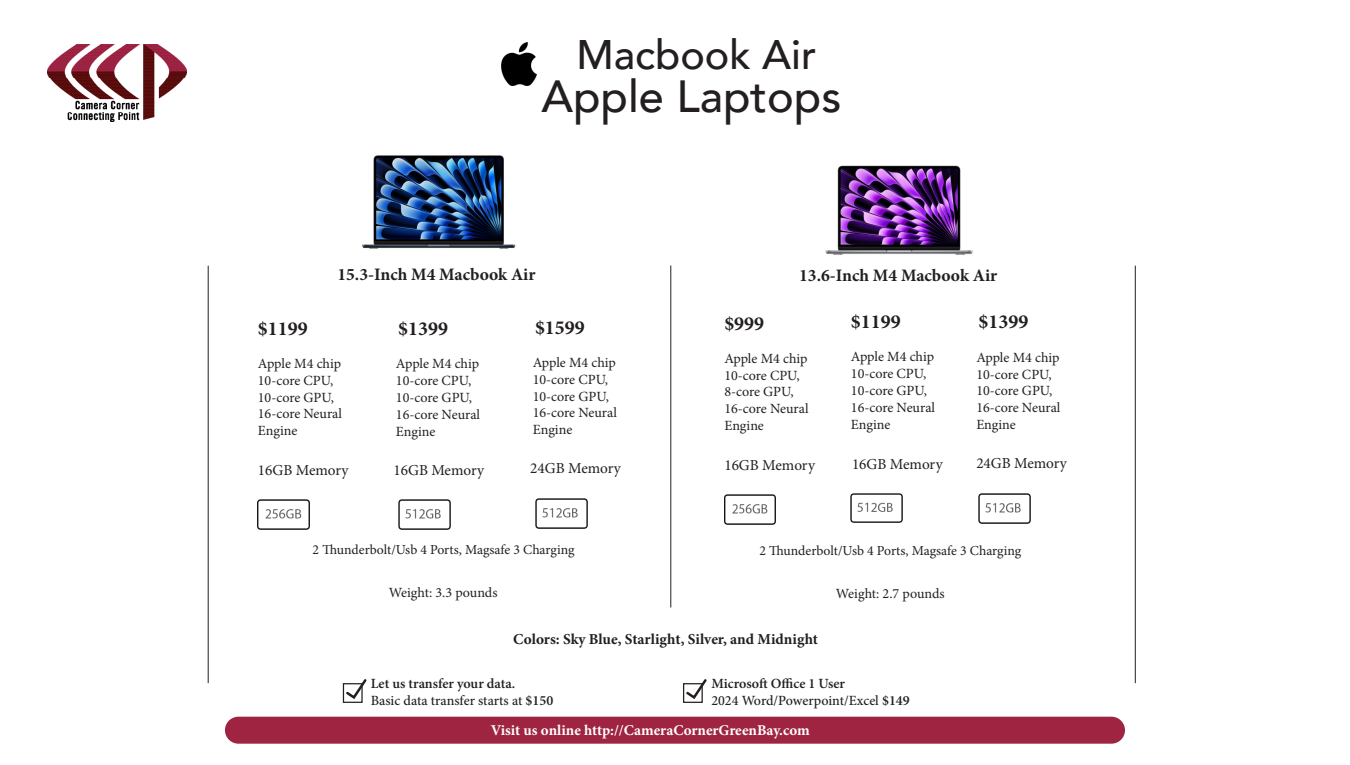
<style>
.page{position:relative;width:1350px;height:765px;background:#fff}
.page>*{position:absolute;margin:0;border:0;box-sizing:border-box;transform-origin:0 0}
.t1{font:500 45px "Avenir";color:#231f20}
.t2{font:500 41.25px "Avenir";color:#231f20}
.t3{font:700 19.88px "Minion Pro";color:#231f20}
.t4{font:700 17.5px "Minion Pro";color:#231f20}
.t5{font:15.25px "Minion Pro";color:#231f20}
.t6{font:700 15.25px "Minion Pro";color:#231f20}
.t7{font:700 15px "Minion Pro";color:#fff}
.t8{font:14px/16.9px "Minion Pro";color:#231f20}
.t9{font:500 14px "Minion Pro";color:#231f20}
.t10{font:600 14px "Minion Pro";color:#231f20}
.t11{font:13.75px "Minion Pro";letter-spacing:-.005em;color:#231f20}
.s1{font-weight:600}
</style>
<div class="page">
<img style="left:502px;top:43px;width:35px;height:43px">
<img style="left:47px;top:44px;width:140px;height:78px">
<img style="left:399px;top:500px;width:51px;height:29px">
<hr style="left:208px;top:266px;width:1px;height:417px;background:#231f20">
<img style="left:258px;top:500px;width:51px;height:29px">
<img style="left:362px;top:155px;width:154px;height:94px">
<hr style="left:671px;top:266px;width:1px;height:341px;background:#231f20">
<div style="left:225px;top:717px;width:900px;height:27px;background:#9e2442;border-radius:14px"></div>
<div style="left:343px;top:683px;width:20px;height:20px;border:1px solid #231f20"></div>
<div style="left:683px;top:683px;width:20px;height:20px;border:1px solid #231f20"></div>
<svg style="left:344px;top:679px;width:23px;height:22px"></svg>
<svg style="left:684px;top:679px;width:23px;height:22px"></svg>
<img style="left:535px;top:499px;width:52px;height:29px">
<img style="left:979px;top:494px;width:52px;height:29px">
<img style="left:851px;top:493px;width:52px;height:30px">
<img style="left:825px;top:165px;width:148px;height:90px">
<img style="left:724px;top:495px;width:52px;height:29px">
<hr style="left:1135px;top:266px;width:1px;height:417px;background:#231f20">
<p class="t2" style="left:577px;top:19px;width:241px">Macbook Air</p>
<p class="t1" style="left:541px;top:57px;width:302px">Apple Laptops</p>
<p class="t4" style="left:337px;top:262px;width:200px">15.3-Inch M4 Macbook Air</p>
<p class="t4" style="left:799px;top:263px;width:200px">13.6-Inch M4 Macbook Air</p>
<p class="t3" style="left:258px;top:314px;width:51px">$1199</p>
<p class="t3" style="left:398px;top:314px;width:51px">$1399</p>
<p class="t3" style="left:535px;top:313px;width:51px">$1599</p>
<p class="t3" style="left:724px;top:309px;width:41px">$999</p>
<p class="t3" style="left:851px;top:308px;width:51px">$1199</p>
<p class="t3" style="left:979px;top:308px;width:51px">$1399</p>
<p class="t8" style="left:258px;top:355px;width:85px">Apple M4 chip<br>10-core CPU,</p>
<p class="t8" style="left:258px;top:389px;width:78px">10-core GPU,</p>
<p class="t8" style="left:258px;top:406px;width:86px">16-core Neural<br>Engine</p>
<p class="t8" style="left:396px;top:355px;width:85px">Apple M4 chip</p>
<p class="t8" style="left:396px;top:372px;width:77px">10-core CPU,</p>
<p class="t8" style="left:396px;top:389px;width:78px">10-core GPU,</p>
<p class="t8" style="left:396px;top:406px;width:86px">16-core Neural<br>Engine</p>
<p class="t5" style="left:258px;top:460px;width:92px">16GB Memory</p>
<p class="t5" style="left:394px;top:459px;width:92px">16GB Memory</p>
<p class="t8" style="left:533px;top:354px;width:85px">Apple M4 chip</p>
<p class="t8" style="left:533px;top:371px;width:77px">10-core CPU,</p>
<p class="t8" style="left:533px;top:388px;width:78px">10-core GPU,</p>
<p class="t8" style="left:533px;top:405px;width:86px">16-core Neural<br>Engine</p>
<p class="t5" style="left:530px;top:458px;width:92px">24GB Memory</p>
<p class="t8" style="left:724px;top:350px;width:85px">Apple M4 chip<br>10-core CPU,</p>
<p class="t8" style="left:724px;top:384px;width:71px">8-core GPU,</p>
<p class="t8" style="left:724px;top:400px;width:86px">16-core Neural<br>Engine</p>
<p class="t5" style="left:724px;top:455px;width:92px">16GB Memory</p>
<p class="t8" style="left:851px;top:349px;width:85px">Apple M4 chip<br>10-core CPU,</p>
<p class="t8" style="left:851px;top:382px;width:78px">10-core GPU,</p>
<p class="t8" style="left:851px;top:399px;width:86px">16-core Neural<br>Engine</p>
<p class="t5" style="left:852px;top:453px;width:92px">16GB Memory</p>
<p class="t8" style="left:976px;top:349px;width:85px">Apple M4 chip</p>
<p class="t8" style="left:976px;top:366px;width:77px">10-core CPU,</p>
<p class="t8" style="left:976px;top:383px;width:78px">10-core GPU,</p>
<p class="t8" style="left:976px;top:399px;width:86px">16-core Neural<br>Engine</p>
<p class="t5" style="left:976px;top:453px;width:92px">24GB Memory</p>
<p class="t11" style="left:313px;top:540px;width:263px">2 Thunderbolt/Usb 4 Ports, Magsafe 3 Charging</p>
<p class="t11" style="left:759px;top:541px;width:263px">2 Thunderbolt/Usb 4 Ports, Magsafe 3 Charging</p>
<p class="t8" style="left:389px;top:584px;width:110px">Weight: 3.3 pounds</p>
<p class="t8" style="left:836px;top:585px;width:110px">Weight: 2.7 pounds</p>
<p class="t6" style="left:513px;top:628px;width:306px">Colors: Sky Blue, Starlight, Silver, and Midnight</p>
<p class="t10" style="left:371px;top:674px;width:146px">Let us transfer your data.</p>
<p class="t9" style="left:371px;top:691px;width:184px">Basic data transfer starts at <span class="s1">$150</span></p>
<p class="t10" style="left:711px;top:674px;width:135px">Microsoft Office 1 User</p>
<p class="t9" style="left:711px;top:691px;width:200px">2024 Word/Powerpoint/Excel <span class="s1">$149</span></p>
<p class="t7" style="left:491px;top:719px;width:321px">Visit us online http://CameraCornerGreenBay.com</p>
</div>
